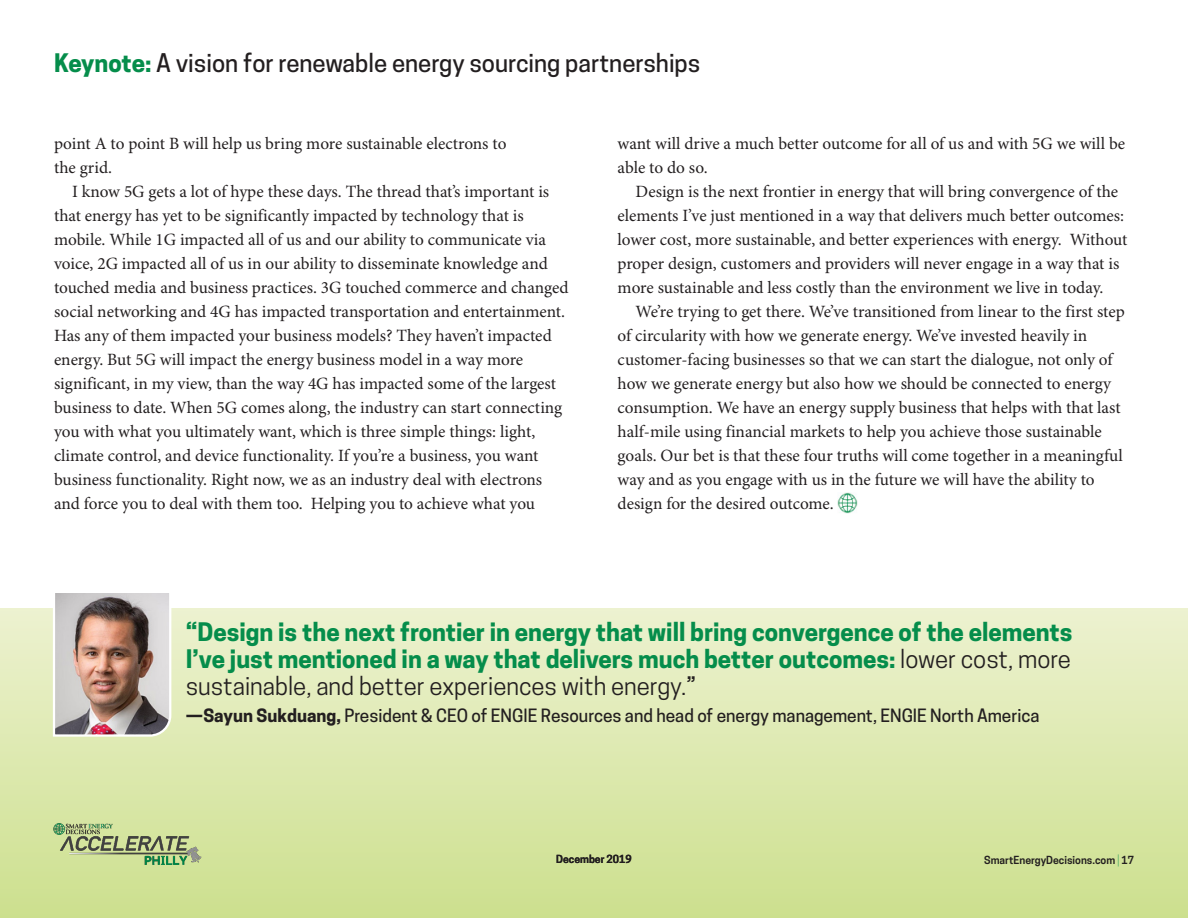
<style>
.page{position:relative;width:1188px;height:918px;background:#fff}
.page>*{position:absolute;margin:0;border:0;box-sizing:border-box;transform-origin:0 0}
.Running_Heads{font:700 24px/27px "Cooper Hewitt";color:#058d4b;text-align:justify}
.t1{font:500 24px "Cooper Hewitt";color:#231f20}
.Body_Copy{font:17.25px/24px "Minion Pro";letter-spacing:-.005em;color:#231f20}
.t2{font:500 17.25px "Cooper Hewitt";color:#231f20}
.t3{font:600 10.5px "Cooper Hewitt";color:#231f20}
.s1{font-weight:700;color:#058d4b}
.s2{font-weight:400;color:#231f20}
.s3{font-weight:500;color:#231f20}
.s4{font-weight:700}
.s5{font-weight:300;font-size:12.6px;color:#058d4b}
</style>
<div class="page">
<div style="left:0;top:608px;width:1188px;height:310px;background:linear-gradient(to bottom,#edf2d0,#cce08e)"></div>
<img style="left:838px;top:493px;width:20px;height:20px">
<img style="left:53px;top:821px;width:151px;height:52px">
<img style="left:52px;top:593px;width:121px;height:145px">
<p class="t1" style="left:54px;top:49px;width:648px"><span class="s1">Keynote:</span> A vision for renewable energy sourcing partnerships</p>
<p class="Body_Copy" style="left:54px;top:132px;width:454px">point A to point B will help us bring more sustainable electrons to the grid.</p>
<p class="Body_Copy" style="left:54px;top:180px;width:516px;text-indent:18px">I know 5G gets a lot of hype these days. The thread that’s important is that energy has yet to be significantly impacted by technology that is mobile. While 1G impacted all of us and our ability to communicate via voice, 2G impacted all of us in our ability to disseminate knowledge and touched media and business practices. 3G touched commerce and changed social networking and 4G has impacted transportation and entertainment.<br>Has any of them impacted your business models? They haven’t impacted energy. But 5G will impact the energy business model in a way more significant, in my view, than the way 4G has impacted some of the largest business to date. When 5G comes along, the industry can start connecting you with what you ultimately want, which is three simple things: light, climate control, and device functionality. If you’re a business, you want business functionality. Right now, we as an industry deal with electrons and force you to deal with them too. Helping you to achieve what you</p>
<p class="Body_Copy" style="left:618px;top:132px;width:509px">want will drive a much better outcome for all of us and with 5G we will be able to do so.</p>
<p class="Body_Copy" style="left:618px;top:180px;width:511px;text-indent:18px">Design is the next frontier in energy that will bring convergence of the elements I’ve just mentioned in a way that delivers much better outcomes: lower cost, more sustainable, and better experiences with energy. Without proper design, customers and providers will never engage in a way that is more sustainable and less costly than the environment we live in today.</p>
<p class="Body_Copy" style="left:618px;top:300px;width:509px;text-indent:18px">We’re trying to get there. We’ve transitioned from linear to the first step of circularity with how we generate energy. We’ve invested heavily in customer-facing businesses so that we can start the dialogue, not only of how we generate energy but also how we should be connected to energy consumption. We have an energy supply business that helps with that last half-mile using financial markets to help you achieve those sustainable goals. Our bet is that these four truths will come together in a meaningful way and as you engage with us in the future we will have the ability to design for the desired outcome.</p>
<p class="Running_Heads" style="left:186px;top:619px;width:888px">“Design is the next frontier in energy that will bring convergence of the elements I’ve just mentioned in a way that delivers much better outcomes: <span class="s2">lower cost, more sustainable, and better experiences with energy.</span><span class="s3">”</span></p>
<p class="t2" style="left:186px;top:706px;width:855px"><span class="s4">—Sayun Sukduang,</span> President &amp; CEO of ENGIE Resources and head of energy management, ENGIE North America</p>
<p class="t3" style="left:556px;top:853px;width:77px">December 2019</p>
<p class="t3" style="left:984px;top:854px;width:151px">SmartEnergyDecisions.com <span class="s5">|</span> 17</p>
</div>
